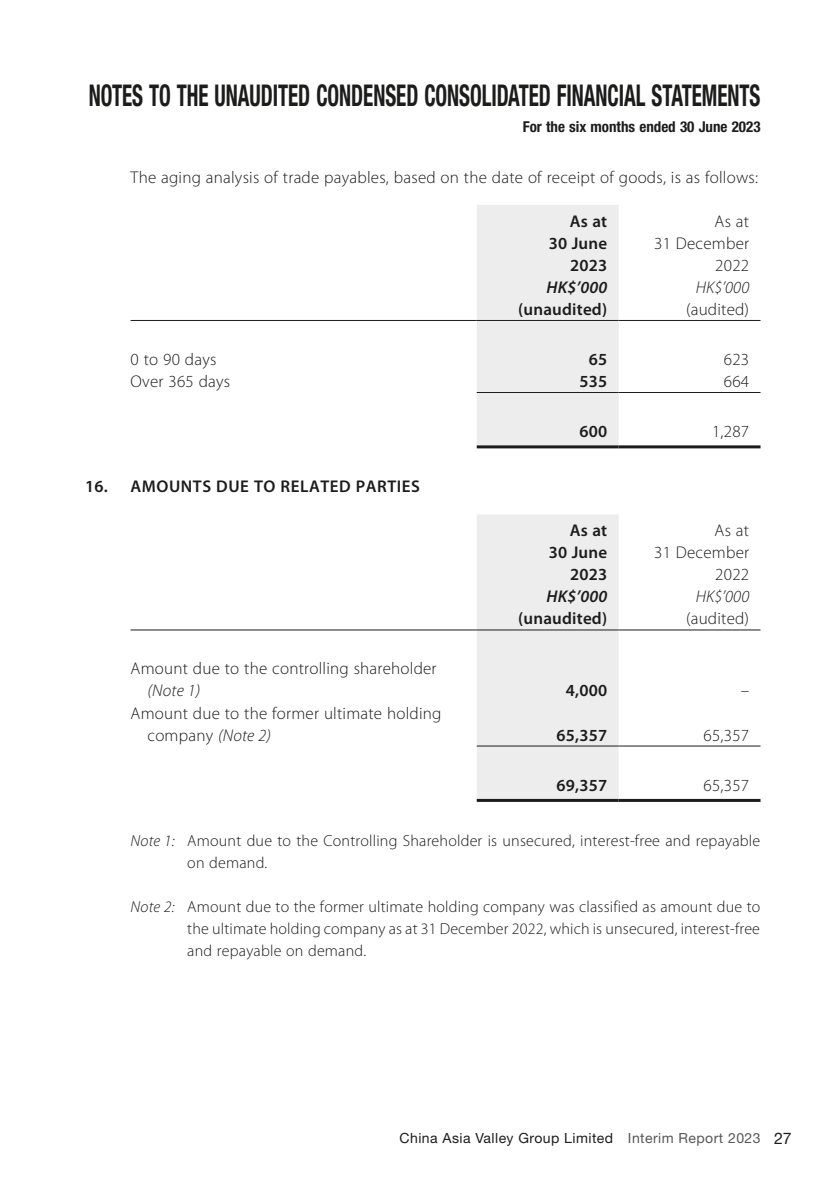
<style>
.page{position:relative;width:840px;height:1191px;background:#fff}
.page>*{position:absolute;margin:0;border:0;box-sizing:border-box;transform-origin:0 0}
.t1{font:700 condensed 30px "Helvetica Neue LT Std";color:#1c1c1b;scale:.7 1}
.t2{font:300 17px/22px "Myriad Pro";letter-spacing:.015em;color:#1c1c1b;text-align:right}
.t3{font:600 17px/22px "Myriad Pro";letter-spacing:.01em;color:#1c1c1b;text-align:right}
.t4{font:600 17px "Myriad Pro";letter-spacing:.03em;color:#1c1c1b}
.t5{font:italic 300 17px "Myriad Pro";letter-spacing:.01em;color:#1c1c1b}
.t6{font:italic 600 17px "Myriad Pro";letter-spacing:.01em;color:#1c1c1b}
.t7{font:300 16px/22px "Myriad Pro";letter-spacing:.015em;color:#1c1c1b}
.t8{font:700 condensed 15px "Helvetica Neue LT Std";color:#1c1c1b}
.t9{font:14px "Helvetica Neue LT Std";letter-spacing:.03em;color:#1c1c1b}
.s1{font-style:italic}
.s2{color:#575756}
.s3{font-size:16px}
</style>
<div class="page">
<div style="left:476px;top:205px;width:142px;height:240px;background:#ededed"></div>
<hr style="left:130px;top:320px;width:346px;height:1px;background:#1c1c1b">
<hr style="left:476px;top:320px;width:142px;height:1px;background:#1c1c1b">
<hr style="left:618px;top:320px;width:142px;height:1px;background:#1c1c1b">
<hr style="left:476px;top:392px;width:142px;height:1px;background:#1c1c1b">
<hr style="left:618px;top:392px;width:142px;height:1px;background:#1c1c1b">
<hr style="left:476px;top:445px;width:142px;height:3px;background:#1c1c1b">
<hr style="left:618px;top:445px;width:142px;height:3px;background:#1c1c1b">
<div style="left:476px;top:514px;width:142px;height:285px;background:#ededed"></div>
<hr style="left:130px;top:629px;width:346px;height:1px;background:#1c1c1b">
<hr style="left:476px;top:629px;width:142px;height:1px;background:#1c1c1b">
<hr style="left:618px;top:629px;width:142px;height:1px;background:#1c1c1b">
<hr style="left:476px;top:745px;width:142px;height:1px;background:#1c1c1b">
<hr style="left:618px;top:745px;width:142px;height:1px;background:#1c1c1b">
<hr style="left:476px;top:799px;width:142px;height:3px;background:#1c1c1b">
<hr style="left:618px;top:799px;width:142px;height:3px;background:#1c1c1b">
<h1 class="t1" style="left:89px;top:77px;width:960px">NOTES TO THE UNAUDITED CONDENSED CONSOLIDATED FINANCIAL STATEMENTS</h1>
<p class="t8" style="left:522px;top:118px;width:239px">For the six months ended 30 June 2023</p>
<p class="t2" style="left:130px;top:166px;width:628px">The aging analysis of trade payables, based on the date of receipt of goods, is as follows:</p>
<p class="t3" style="left:548px;top:210px;width:60px">As at<br>30 June<br>2023</p>
<p class="t2" style="left:653px;top:210px;width:96px">As at<br>31 December<br>2022</p>
<p class="t6" style="left:546px;top:278px;width:62px">HK$’000</p>
<p class="t5" style="left:695px;top:278px;width:55px">HK$’000</p>
<p class="t3" style="left:518px;top:298px;width:90px">(unaudited)</p>
<p class="t2" style="left:685px;top:298px;width:65px">(audited)</p>
<p class="t2" style="left:130px;top:348px;width:87px">0 to 90 days</p>
<p class="t3" style="left:588px;top:348px;width:20px">65</p>
<p class="t2" style="left:723px;top:348px;width:27px">623</p>
<p class="t2" style="left:130px;top:370px;width:101px">Over 365 days</p>
<p class="t3" style="left:579px;top:370px;width:29px">535</p>
<p class="t2" style="left:723px;top:370px;width:27px">664</p>
<p class="t3" style="left:579px;top:420px;width:29px">600</p>
<p class="t2" style="left:711px;top:420px;width:39px">1,287</p>
<p class="t4" style="left:85px;top:477px;width:336px">16. AMOUNTS DUE TO RELATED PARTIES</p>
<p class="t3" style="left:548px;top:520px;width:60px">As at<br>30 June<br>2023</p>
<p class="t2" style="left:653px;top:520px;width:96px">As at<br>31 December<br>2022</p>
<p class="t6" style="left:546px;top:587px;width:62px">HK$’000</p>
<p class="t5" style="left:695px;top:588px;width:55px">HK$’000</p>
<p class="t3" style="left:518px;top:608px;width:90px">(unaudited)</p>
<p class="t2" style="left:685px;top:608px;width:65px">(audited)</p>
<p class="t2" style="left:130px;top:658px;width:307px">Amount due to the controlling shareholder</p>
<p class="t5" style="left:147px;top:682px;width:54px">(Note 1)</p>
<p class="t3" style="left:565px;top:680px;width:43px">4,000</p>
<p class="t2" style="left:740px;top:680px;width:10px">–</p>
<p class="t2" style="left:147px;top:702px;width:295px;text-align:left;text-indent:-17px">Amount due to the former ultimate holding company <span class="s1">(Note 2)</span></p>
<p class="t3" style="left:556px;top:724px;width:52px">65,357</p>
<p class="t2" style="left:703px;top:724px;width:47px">65,357</p>
<p class="t3" style="left:556px;top:774px;width:52px">69,357</p>
<p class="t2" style="left:703px;top:774px;width:47px">65,357</p>
<p class="t7" style="left:187px;top:830px;width:574px;text-indent:-57px"><span class="s1">Note 1:</span> Amount due to the Controlling Shareholder is unsecured, interest-free and repayable on demand.</p>
<p class="t7" style="left:187px;top:896px;width:574px;text-align:justify;text-indent:-57px"><span class="s1">Note 2:</span> Amount due to the former ultimate holding company was classified as amount due to the ultimate holding company as at 31 December 2022, which is unsecured, interest-free and repayable on demand.</p>
<p class="t9" style="left:399px;top:1129px;width:393px">China Asia Valley Group Limited <span class="s2">Interim Report 2023</span> <span class="s3">27</span></p>
</div>
